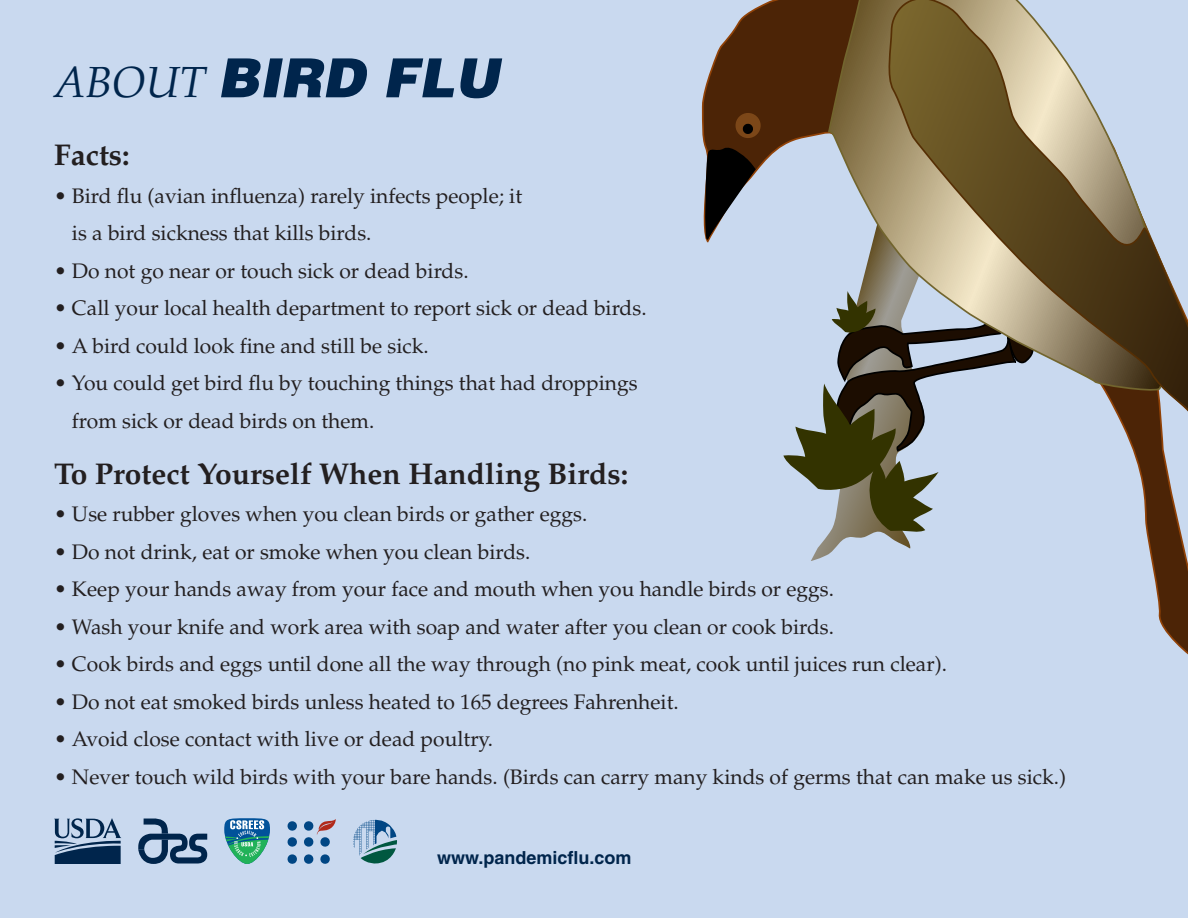
<style>
.page{position:relative;width:1188px;height:918px;background:#c9d9ef}
.page>*{position:absolute;margin:0;border:0;box-sizing:border-box;transform-origin:0 0}
.t1{font:italic 900 54px "Helvetica";color:#00254c}
.t2{font:700 30px "Palatino";color:#231f20}
.t3{font:21px "Palatino";color:#231f20}
.t4{font:700 18px "Helvetica";color:#00254c}
.s1{font-family:"Palatino";font-weight:400;font-size:43.5px}
</style>
<div class="page">
<svg style="left:138px;top:818px;width:69px;height:46px"></svg>
<svg style="left:54px;top:818px;width:67px;height:46px"></svg>
<svg style="left:320px;top:854px;width:10px;height:10px"></svg>
<svg style="left:287px;top:819px;width:49px;height:28px"></svg>
<svg style="left:287px;top:854px;width:27px;height:10px"></svg>
<svg style="left:224px;top:818px;width:46px;height:46px"></svg>
<svg style="left:353px;top:819px;width:44px;height:45px"></svg>
<svg style="left:701px;top:0;width:487px;height:655px"></svg>
<svg style="left:783px;top:222px;width:252px;height:339px"></svg>
<svg style="left:704px;top:110px;width:60px;height:137px"></svg>
<svg style="left:827px;top:0;width:59px;height:392px"></svg>
<svg style="left:886px;top:0;width:302px;height:456px"></svg>
<p class="t1" style="left:54px;top:43px;width:447px"><span class="s1">ABOUT</span> BIRD FLU</p>
<p class="t2" style="left:54px;top:138px;width:77px">Facts:</p>
<p class="t3" style="left:54px;top:183px;width:470px">• Bird flu (avian influenza) rarely infects people; it</p>
<p class="t3" style="left:72px;top:221px;width:301px">is a bird sickness that kills birds.</p>
<p class="t3" style="left:54px;top:258px;width:416px">• Do not go near or touch sick or dead birds.</p>
<p class="t3" style="left:54px;top:296px;width:594px">• Call your local health department to report sick or dead birds.</p>
<p class="t3" style="left:54px;top:333px;width:376px">• A bird could look fine and still be sick.</p>
<p class="t3" style="left:54px;top:371px;width:585px">• You could get bird flu by touching things that had droppings</p>
<p class="t3" style="left:72px;top:408px;width:304px">from sick or dead birds on them.</p>
<p class="t2" style="left:54px;top:456px;width:576px">To Protect Yourself When Handling Birds:</p>
<p class="t3" style="left:54px;top:502px;width:535px">• Use rubber gloves when you clean birds or gather eggs.</p>
<p class="t3" style="left:54px;top:539px;width:478px">• Do not drink, eat or smoke when you clean birds.</p>
<p class="t3" style="left:54px;top:577px;width:782px">• Keep your hands away from your face and mouth when you handle birds or eggs.</p>
<p class="t3" style="left:54px;top:614px;width:782px">• Wash your knife and work area with soap and water after you clean or cook birds.</p>
<p class="t3" style="left:54px;top:652px;width:894px">• Cook birds and eggs until done all the way through (no pink meat, cook until juices run clear).</p>
<p class="t3" style="left:54px;top:689px;width:626px">• Do not eat smoked birds unless heated to 165 degrees Fahrenheit.</p>
<p class="t3" style="left:54px;top:727px;width:441px">• Avoid close contact with live or dead poultry.</p>
<p class="t3" style="left:54px;top:764px;width:1014px">• Never touch wild birds with your bare hands. (Birds can carry many kinds of germs that can make us sick.)</p>
<p class="t4" style="left:437px;top:847px;width:196px">www.pandemicflu.com</p>
</div>
